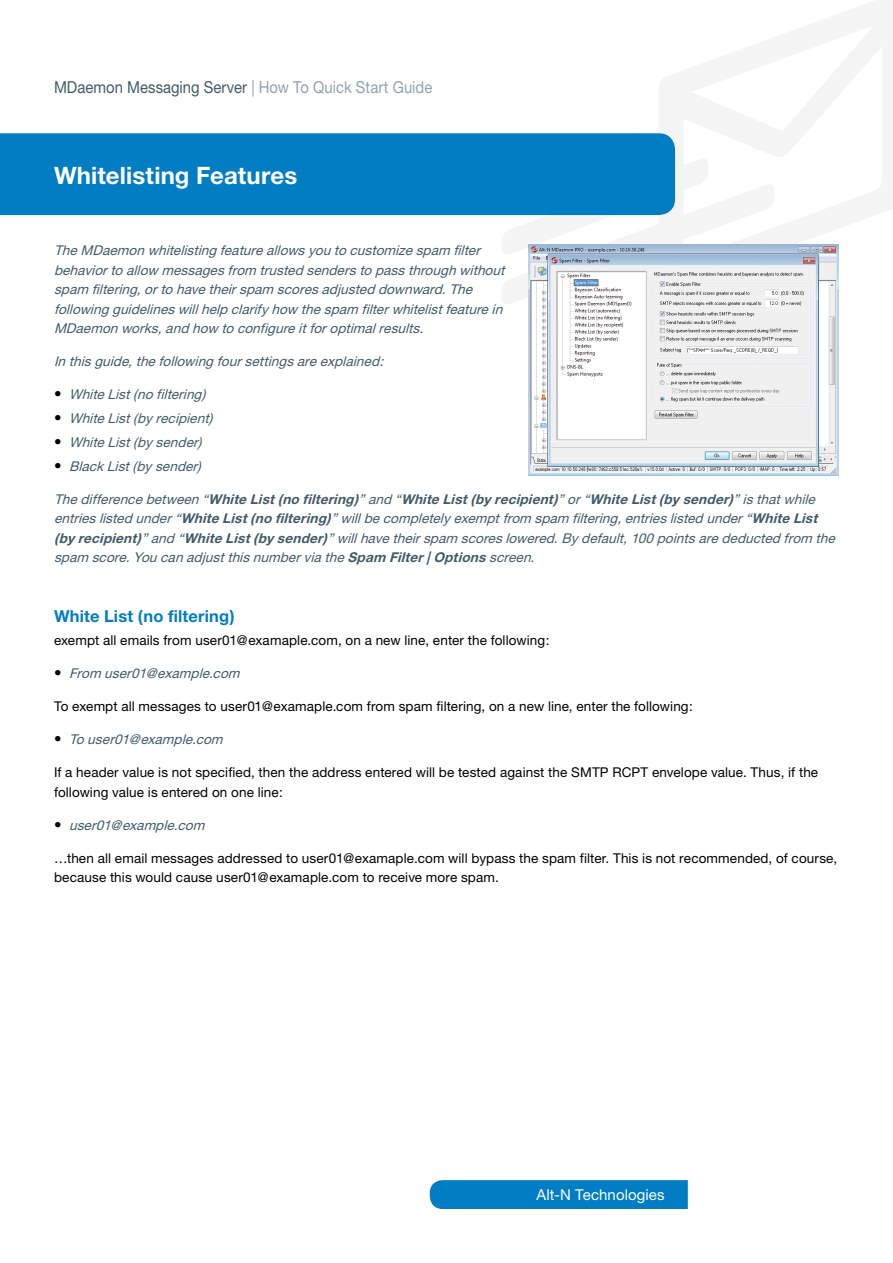
<style>
.page{position:relative;width:893px;height:1263px;background:#fff}
.page>*{position:absolute;margin:0;border:0;box-sizing:border-box;transform-origin:0 0}
.t1{font:700 24px "Helvetica Neue";letter-spacing:.005em;color:#fff}
.t2{font:16.5px "Helvetica Neue";color:#425a69;scale:.9 1}
.t3{font:700 16.5px "Helvetica Neue";letter-spacing:.01em;color:#007dc3}
.t4{font:15px "Helvetica Neue";letter-spacing:.005em;color:#fff}
.t5{font:italic 13.5px/19.5px "Helvetica Neue";color:#425a69}
.t6{font:13.5px/19.5px "Helvetica Neue";letter-spacing:.01em;color:#000}
.s1{color:#91a3b0}
.s2{font-style:normal;font-size:15px;color:#000}
.s3{font-weight:700}
</style>
<div class="page">
<svg style="left:501px;top:0;width:392px;height:306px"></svg>
<div style="left:0;top:133px;width:675px;height:82px;background:#007dc3"></div>
<div style="left:429px;top:1180px;width:259px;height:29px;background:#007dc3"></div>
<img style="left:529px;top:244px;width:309px;height:232px">
<p class="t2" style="left:54px;top:78px;width:422px">MDaemon Messaging Server <span class="s1">| How To Quick Start Guide</span></p>
<h1 class="t1" style="left:54px;top:160px;width:245px">Whitelisting Features</h1>
<p class="t5" style="left:54px;top:241px;width:456px">TheMDaemonwhitelistingfeatureallowsyoutocustomizespam filter behaviortoallow messagesfrom trusted senderstopassthroughwithout spam filtering,ortohavetheirspam scoresadjusted downward.The followingguidelineswillhelp clarifyhow thespam filterwhitelistfeaturein MDaemonworks,and how toconfigureitforoptimalresults.</p>
<p class="t5" style="left:54px;top:352px;width:335px">Inthisguide,thefollowingfoursettingsareexplained:</p>
<p class="t5" style="left:54px;top:385px;width:153px"><span class="s2">•</span> WhiteList(nofiltering)</p>
<p class="t5" style="left:54px;top:408px;width:160px"><span class="s2">•</span> WhiteList(byrecipient)</p>
<p class="t5" style="left:54px;top:432px;width:149px"><span class="s2">•</span> WhiteList(bysender)</p>
<p class="t5" style="left:54px;top:456px;width:149px"><span class="s2">•</span> BlackList(bysender)</p>
<p class="t5" style="left:54px;top:489px;width:786px">Thedifferencebetween“<span class="s3">WhiteList(no filtering)</span> ”and “<span class="s3">WhiteList(by recipient)</span> ”or“<span class="s3">WhiteList(by sender)</span> ”isthatwhile entrieslisted under“<span class="s3">WhiteList(no filtering)</span> ”willbecompletelyexemptfrom spam filtering,entrieslisted under“<span class="s3">WhiteList (by recipient)</span> ”and “<span class="s3">WhiteList(by sender)</span> ”willhavetheirspam scoreslowered.Bydefault,100pointsarededucted from the spam score.Youcanadjustthisnumberviathe<span class="s3">Spam Filter|Options</span>screen.</p>
<p class="t3" style="left:54px;top:606px;width:182px">White List (no filtering)</p>
<p class="t6" style="left:54px;top:630px;width:497px">exempt all emails from user01@examaple.com, on a new line, enter the following:</p>
<p class="t5" style="left:54px;top:663px;width:191px"><span class="s2">•</span> From user01@example.com</p>
<p class="t6" style="left:54px;top:696px;width:640px">To exempt all messages to user01@examaple.com from spam filtering, on a new line, enter the following:</p>
<p class="t5" style="left:54px;top:729px;width:174px"><span class="s2">•</span> Touser01@example.com</p>
<p class="t6" style="left:54px;top:762px;width:766px">If a header value is not specified, then the address entered will be tested against the SMTP RCPT envelope value. Thus, if the following value is entered on one line:</p>
<p class="t5" style="left:54px;top:815px;width:156px"><span class="s2">•</span> user01@example.com</p>
<p class="t6" style="left:54px;top:848px;width:785px">…then all email messages addressed to user01@examaple.com will bypass the spam filter. This is not recommended, of course, because this would cause user01@examaple.com to receive more spam.</p>
<p class="t4" style="left:537px;top:1186px;width:129px">Alt-N Technologies</p>
</div>
